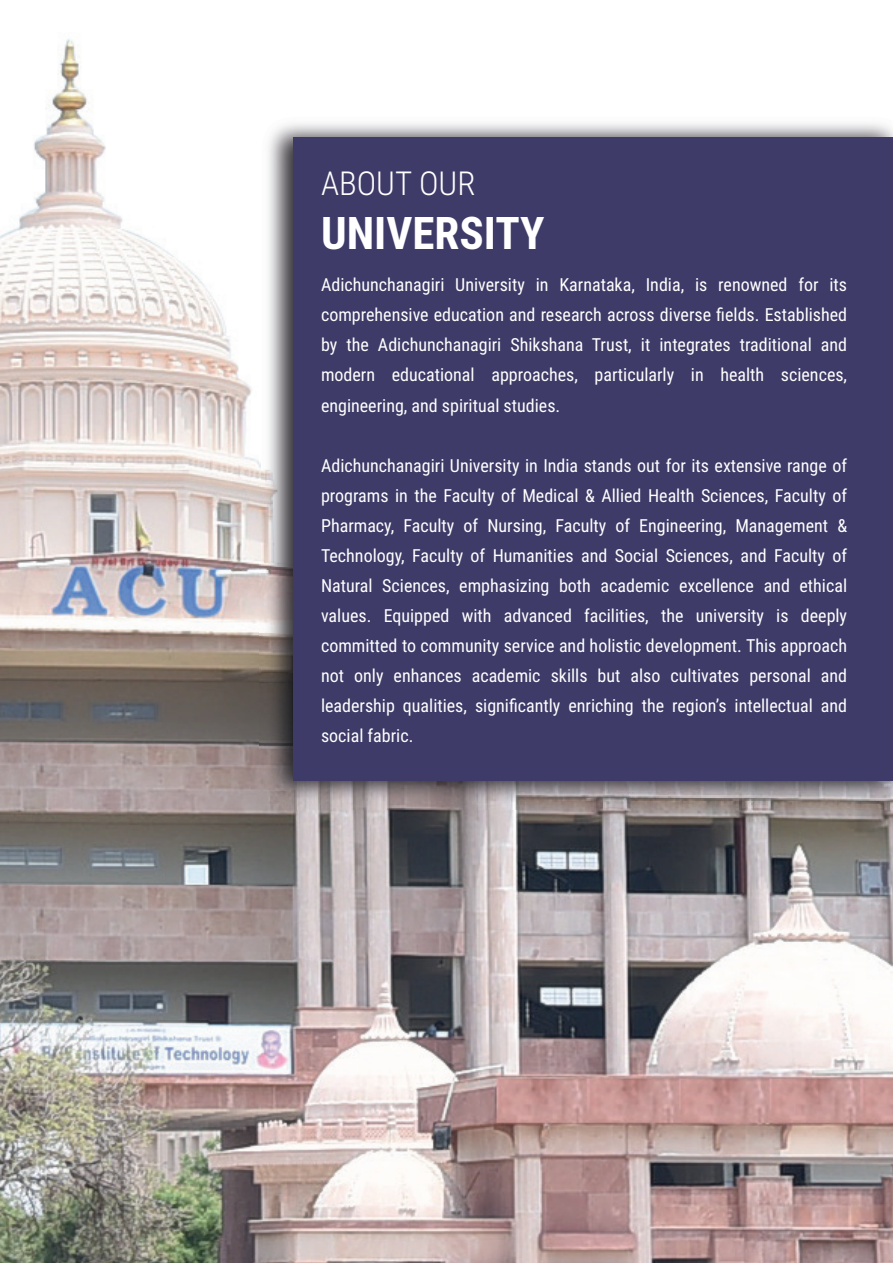
<style>
.page{position:relative;width:893px;height:1263px;background:#fff}
.page>*{position:absolute;margin:0;border:0;box-sizing:border-box;transform-origin:0 0}
.t1{font:700 45px "Roboto Condensed";color:#fff}
.t2{font:300 33px "Roboto Condensed";color:#fff}
.t3{font:18px/30px "Roboto Condensed";color:#fff;text-align:justify}
</style>
<div class="page">
<img style="left:0;top:38px;width:893px;height:1225px">
<img style="left:259px;top:114px;width:634px;height:695px">
<div style="left:293px;top:138px;width:600px;height:643px;background:#3e3b68"></div>
<h2 class="t2" style="left:321px;top:160px;width:156px">ABOUT OUR</h2>
<h1 class="t1" style="left:321px;top:202px;width:225px">UNIVERSITY</h1>
<p class="t3" style="left:321px;top:269px;width:528px">Adichunchanagiri University in Karnataka, India, is renowned for its comprehensive education and research across diverse fields. Established by the Adichunchanagiri Shikshana Trust, it integrates traditional and modern educational approaches, particularly in health sciences, engineering, and spiritual studies.</p>
<p class="t3" style="left:321px;top:449px;width:528px">Adichunchanagiri University in India stands out for its extensive range of programs in the Faculty of Medical &amp; Allied Health Sciences, Faculty of Pharmacy, Faculty of Nursing, Faculty of Engineering, Management &amp; Technology, Faculty of Humanities and Social Sciences, and Faculty of Natural Sciences, emphasizing both academic excellence and ethical values. Equipped with advanced facilities, the university is deeply committed to community service and holistic development. This approach not only enhances academic skills but also cultivates personal and leadership qualities, significantly enriching the region’s intellectual and social fabric.</p>
</div>
